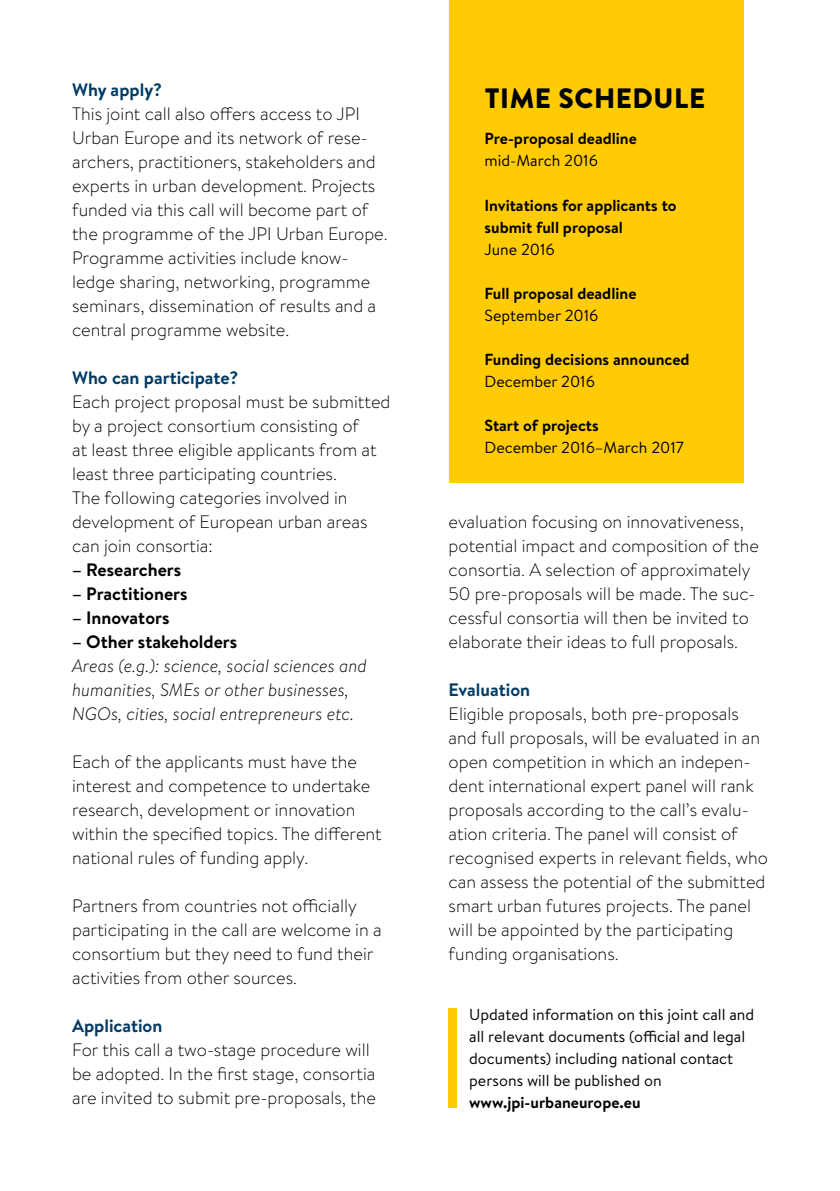
<style>
.page{position:relative;width:840px;height:1191px;background:#fff}
.page>*{position:absolute;margin:0;border:0;box-sizing:border-box;transform-origin:0 0}
.t1{font:900 28px "Brandon Text";letter-spacing:.02em;color:#000101}
.t2{font:300 18px/24px "Brandon Text";color:#000}
.t3{font:italic 300 18px/24px "Brandon Text";color:#000}
.t4{font:700 18px "Brandon Text";color:#000}
.t5{font:700 18px "Brandon Text";color:#003a63}
.t6{font:16px/22px "Brandon Text";color:#000}
.t7{font:700 16px/22px "Brandon Text";color:#000}
</style>
<div class="page">
<div style="left:448px;top:0;width:295px;height:482px;background:#ffcb05"></div>
<div style="left:448px;top:1008px;width:8px;height:99px;background:#ffcb05"></div>
<p class="t5" style="left:72px;top:77px;width:91px">Why apply?</p>
<p class="t2" style="left:72px;top:101px;width:317px">This joint call also offers access to JPI Urban Europe and its network of rese&shy;archers, practitioners, stakeholders and experts in urban development. Projects funded via this call will become part of the programme of the JPI Urban Europe.<br>Programme activities include know&shy;ledge sharing, networking, programme seminars, dissemination of results and a central programme website.</p>
<p class="t5" style="left:72px;top:365px;width:168px">Who can participate?</p>
<p class="t2" style="left:72px;top:389px;width:320px">Each project proposal must be submitted by a project consortium consisting of<br>at least three eligible applicants from at least three participating countries.<br>The following categories involved in development of European urban areas can join consortia:</p>
<p class="t4" style="left:72px;top:557px;width:111px">– Researchers</p>
<p class="t4" style="left:72px;top:581px;width:117px">– Practitioners</p>
<p class="t4" style="left:72px;top:605px;width:99px">– Innovators</p>
<p class="t4" style="left:72px;top:629px;width:167px">– Other stakeholders</p>
<p class="t3" style="left:72px;top:653px;width:296px">Areas (e.g.): science, social sciences and humanities, SMEs or other businesses,<br>NGOs, cities, social entrepreneurs etc.</p>
<p class="t2" style="left:72px;top:749px;width:311px">Each of the applicants must have the interest and competence to undertake research, development or innovation within the specified topics. The different national rules of funding apply.</p>
<p class="t2" style="left:72px;top:893px;width:311px">Partners from countries not officially participating in the call are welcome in a consortium but they need to fund their activities from other sources.</p>
<p class="t5" style="left:72px;top:1013px;width:92px">Application</p>
<p class="t2" style="left:72px;top:1037px;width:305px">For this call a two-stage procedure will be adopted. In the first stage, consortia are invited to submit pre-proposals, the</p>
<h1 class="t1" style="left:484px;top:78px;width:218px">TIME SCHEDULE</h1>
<p class="t7" style="left:484px;top:128px;width:154px">Pre-proposal deadline</p>
<p class="t6" style="left:484px;top:149px;width:115px">mid-March 2016</p>
<p class="t7" style="left:484px;top:194px;width:193px">Invitations for applicants to submit full proposal</p>
<p class="t6" style="left:484px;top:237px;width:72px">June 2016</p>
<p class="t7" style="left:484px;top:282px;width:153px">Full proposal deadline</p>
<p class="t6" style="left:484px;top:303px;width:115px">September 2016</p>
<p class="t7" style="left:484px;top:348px;width:206px">Funding decisions announced</p>
<p class="t6" style="left:484px;top:369px;width:112px">December 2016</p>
<p class="t7" style="left:484px;top:414px;width:116px">Start of projects</p>
<p class="t6" style="left:484px;top:435px;width:201px">December 2016–March 2017</p>
<p class="t2" style="left:448px;top:509px;width:312px">evaluation focusing on innovativeness, potential impact and composition of the consortia. A selection of approximately 50 pre-proposals will be made. The suc&shy;cessful consortia will then be invited to elaborate their ideas to full proposals.</p>
<p class="t5" style="left:448px;top:677px;width:83px">Evaluation</p>
<p class="t2" style="left:448px;top:701px;width:320px">Eligible proposals, both pre-proposals and full proposals, will be evaluated in an open competition in which an indepen&shy;dent international expert panel will rank proposals according to the call’s evalu&shy;ation criteria. The panel will consist of recognised experts in relevant fields, who can assess the potential of the submitted smart urban futures projects. The panel will be appointed by the participating funding organisations.</p>
<p class="t6" style="left:469px;top:1002px;width:286px">Updated information on this joint call and all relevant documents (official and legal documents) including national contact persons will be published on</p>
<p class="t7" style="left:469px;top:1090px;width:173px">www.jpi-urbaneurope.eu</p>
</div>
